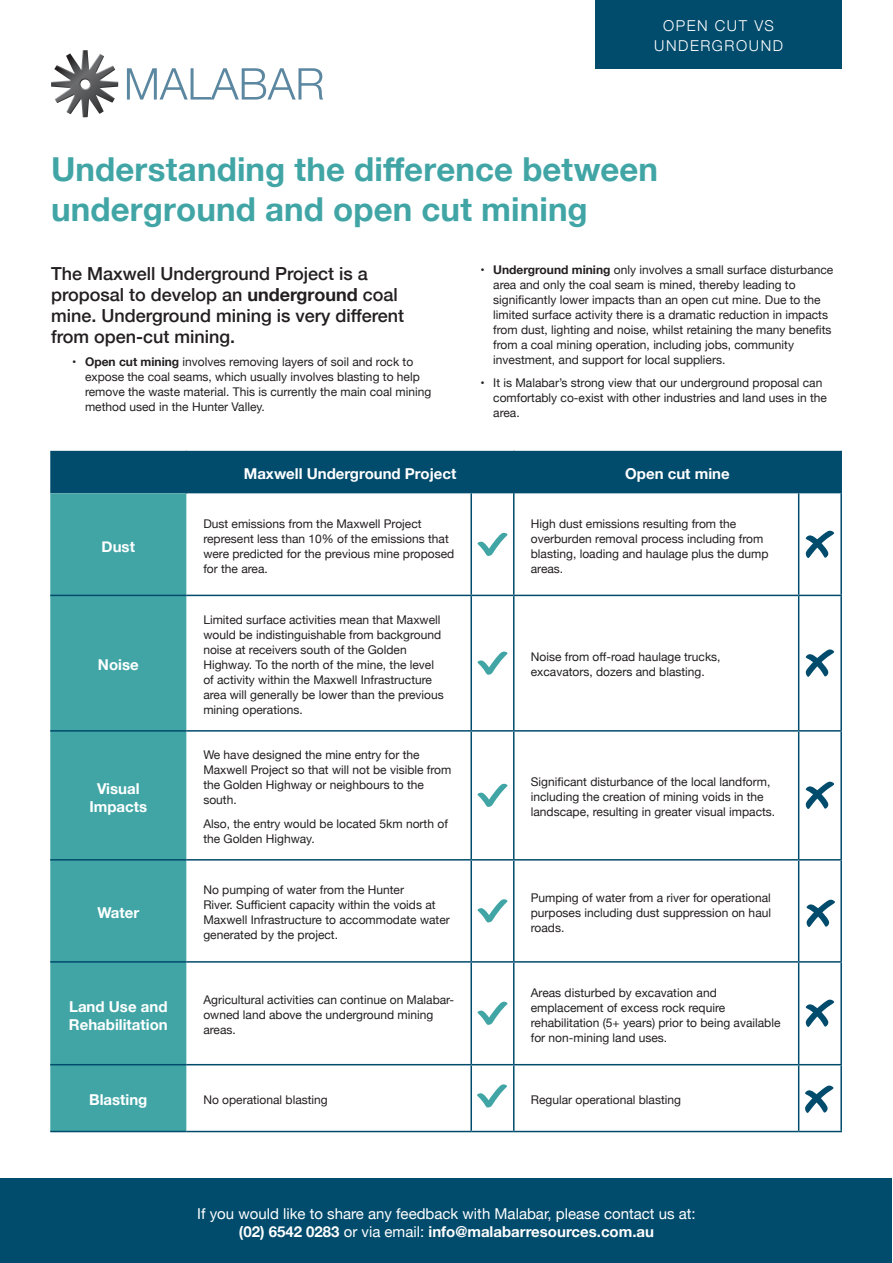
<style>
.page{position:relative;width:893px;height:1263px;background:#fff}
.page>*{position:absolute;margin:0;border:0;box-sizing:border-box;transform-origin:0 0}
.t1{font:700 33px/39.6px "Helvetica Neue";letter-spacing:.005em;color:#41a5a6}
.t2{font:500 18px/21px "Helvetica Neue";color:#231f20}
.t3{font:700 15px/18px "Helvetica Neue";color:#fff;text-align:center}
.t4{font:15px "Helvetica Neue";color:#fff}
.t5{font:300 15px/19.5px "Helvetica Neue";letter-spacing:.105em;color:#fff;text-align:center}
.t6{font:12px/15px "Helvetica Neue";color:#231f20}
.s1{font-weight:700}
.s2{font-weight:400}
</style>
<div class="page">
<div style="left:595px;top:0;width:247px;height:68px;background:#014b6c"></div>
<div style="left:50px;top:451px;width:790px;height:42px;background:#014b6c"></div>
<div style="left:50px;top:493px;width:136px;height:638px;background:#41a5a6"></div>
<hr style="left:186px;top:451px;width:1px;height:42px;background:#014b6c">
<hr style="left:513px;top:451px;width:1px;height:42px;background:#014b6c">
<hr style="left:840px;top:451px;width:2px;height:42px;background:#014b6c">
<hr style="left:50px;top:1064px;width:136px;height:1px;background:#014b6c">
<hr style="left:50px;top:1131px;width:136px;height:1px;background:#014b6c">
<hr style="left:470px;top:493px;width:2px;height:102px;background:#014b6c">
<hr style="left:513px;top:493px;width:1px;height:102px;background:#014b6c">
<hr style="left:470px;top:596px;width:2px;height:134px;background:#014b6c">
<hr style="left:513px;top:596px;width:1px;height:134px;background:#014b6c">
<hr style="left:470px;top:732px;width:2px;height:127px;background:#014b6c">
<hr style="left:513px;top:732px;width:1px;height:127px;background:#014b6c">
<hr style="left:470px;top:860px;width:2px;height:101px;background:#014b6c">
<hr style="left:513px;top:860px;width:1px;height:101px;background:#014b6c">
<hr style="left:470px;top:963px;width:2px;height:101px;background:#014b6c">
<hr style="left:513px;top:963px;width:1px;height:101px;background:#014b6c">
<hr style="left:186px;top:1064px;width:285px;height:1px;background:#014b6c">
<hr style="left:471px;top:1064px;width:43px;height:1px;background:#014b6c">
<hr style="left:470px;top:1065px;width:2px;height:66px;background:#014b6c">
<hr style="left:514px;top:1064px;width:285px;height:1px;background:#014b6c">
<hr style="left:513px;top:1065px;width:1px;height:66px;background:#014b6c">
<hr style="left:799px;top:1064px;width:43px;height:1px;background:#014b6c">
<hr style="left:186px;top:1131px;width:285px;height:1px;background:#014b6c">
<hr style="left:471px;top:1131px;width:43px;height:1px;background:#014b6c">
<hr style="left:514px;top:1131px;width:285px;height:1px;background:#014b6c">
<hr style="left:799px;top:1131px;width:43px;height:1px;background:#014b6c">
<hr style="left:798px;top:493px;width:1px;height:102px;background:#014b6c">
<hr style="left:840px;top:493px;width:2px;height:102px;background:#014b6c">
<hr style="left:50px;top:595px;width:136px;height:1px;background:#014b6c">
<hr style="left:186px;top:595px;width:285px;height:1px;background:#014b6c">
<hr style="left:471px;top:595px;width:43px;height:1px;background:#014b6c">
<hr style="left:514px;top:595px;width:285px;height:1px;background:#014b6c">
<hr style="left:799px;top:595px;width:43px;height:1px;background:#014b6c">
<hr style="left:798px;top:596px;width:1px;height:134px;background:#014b6c">
<hr style="left:840px;top:596px;width:2px;height:134px;background:#014b6c">
<hr style="left:50px;top:730px;width:136px;height:2px;background:#014b6c">
<hr style="left:186px;top:730px;width:285px;height:2px;background:#014b6c">
<hr style="left:471px;top:730px;width:43px;height:2px;background:#014b6c">
<hr style="left:514px;top:730px;width:285px;height:2px;background:#014b6c">
<hr style="left:799px;top:730px;width:43px;height:2px;background:#014b6c">
<hr style="left:798px;top:732px;width:1px;height:127px;background:#014b6c">
<hr style="left:840px;top:732px;width:2px;height:127px;background:#014b6c">
<hr style="left:50px;top:859px;width:136px;height:1px;background:#014b6c">
<hr style="left:186px;top:859px;width:285px;height:1px;background:#014b6c">
<hr style="left:471px;top:859px;width:43px;height:1px;background:#014b6c">
<hr style="left:514px;top:859px;width:285px;height:1px;background:#014b6c">
<hr style="left:799px;top:859px;width:43px;height:1px;background:#014b6c">
<hr style="left:798px;top:860px;width:1px;height:101px;background:#014b6c">
<hr style="left:840px;top:860px;width:2px;height:101px;background:#014b6c">
<hr style="left:50px;top:961px;width:136px;height:2px;background:#014b6c">
<hr style="left:186px;top:961px;width:285px;height:2px;background:#014b6c">
<hr style="left:471px;top:961px;width:43px;height:2px;background:#014b6c">
<hr style="left:514px;top:961px;width:285px;height:2px;background:#014b6c">
<hr style="left:799px;top:961px;width:43px;height:2px;background:#014b6c">
<hr style="left:798px;top:963px;width:1px;height:101px;background:#014b6c">
<hr style="left:840px;top:963px;width:2px;height:101px;background:#014b6c">
<hr style="left:798px;top:1065px;width:1px;height:66px;background:#014b6c">
<hr style="left:840px;top:1065px;width:2px;height:66px;background:#014b6c">
<svg style="left:477px;top:533px;width:30px;height:23px"></svg>
<svg style="left:805px;top:531px;width:29px;height:27px"></svg>
<svg style="left:477px;top:651px;width:30px;height:24px"></svg>
<svg style="left:805px;top:649px;width:30px;height:28px"></svg>
<svg style="left:477px;top:784px;width:30px;height:23px"></svg>
<svg style="left:805px;top:781px;width:30px;height:28px"></svg>
<svg style="left:477px;top:899px;width:30px;height:24px"></svg>
<svg style="left:477px;top:1002px;width:30px;height:23px"></svg>
<svg style="left:805px;top:999px;width:30px;height:28px"></svg>
<svg style="left:477px;top:1084px;width:30px;height:24px"></svg>
<svg style="left:805px;top:1085px;width:29px;height:28px"></svg>
<svg style="left:806px;top:900px;width:29px;height:27px"></svg>
<div style="left:1px;top:1179px;width:891px;height:84px;background:#014b6c"></div>
<svg style="left:127px;top:68px;width:196px;height:32px"></svg>
<img style="left:51px;top:50px;width:67px;height:67px">
<p class="t5" style="left:654px;top:15px;width:130px">OPEN CUT VS<br>UNDERGROUND</p>
<p class="t1" style="left:51px;top:150px;width:609px">Understanding the difference between underground and open cut mining</p>
<p class="t2" style="left:51px;top:261px;width:355px">The Maxwell Underground Project is a proposal to develop an <span class="s1">underground</span> coal mine. Underground mining is very different from open-cut mining.</p>
<p class="t6" style="left:85px;top:355px;width:348px;text-indent:-13px">• <span class="s1">Open cut mining</span> involves removing layers of soil and rock to expose the coal seams, which usually involves blasting to help remove the waste material. This is currently the main coal mining method used in the Hunter Valley.</p>
<p class="t6" style="left:493px;top:263px;width:342px;text-indent:-13px">• <span class="s1">Underground mining</span> only involves a small surface disturbance area and only the coal seam is mined, thereby leading to significantly lower impacts than an open cut mine. Due to the limited surface activity there is a dramatic reduction in impacts from dust, lighting and noise, whilst retaining the many benefits from a coal mining operation, including jobs, community investment, and support for local suppliers.</p>
<p class="t6" style="left:493px;top:376px;width:335px;text-indent:-13px">• It is Malabar’s strong view that our underground proposal can comfortably co-exist with other industries and land uses in the area.</p>
<p class="t3" style="left:102px;top:538px;width:35px">Dust</p>
<p class="t3" style="left:98px;top:656px;width:42px">Noise</p>
<p class="t3" style="left:89px;top:780px;width:59px">Visual<br>Impacts</p>
<p class="t3" style="left:97px;top:904px;width:43px">Water</p>
<p class="t3" style="left:244px;top:465px;width:214px">Maxwell Underground Project</p>
<p class="t3" style="left:625px;top:465px;width:106px">Open cut mine</p>
<p class="t6" style="left:203px;top:516px;width:252px">Dust emissions from the Maxwell Project represent less than 10% of the emissions that were predicted for the previous mine proposed for the area.</p>
<p class="t6" style="left:531px;top:516px;width:239px">High dust emissions resulting from the overburden removal process including from blasting, loading and haulage plus the dump areas.</p>
<p class="t6" style="left:203px;top:613px;width:242px">Limited surface activities mean that Maxwell would be indistinguishable from background noise at receivers south of the Golden Highway. To the north of the mine, the level of activity within the Maxwell Infrastructure area will generally be lower than the previous mining operations.</p>
<p class="t6" style="left:203px;top:748px;width:249px">We have designed the mine entry for the<br>Maxwell Project so that will not be visible from the Golden Highway or neighbours to the south.</p>
<p class="t6" style="left:203px;top:817px;width:246px">Also, the entry would be located 5km north of the Golden Highway.</p>
<p class="t6" style="left:531px;top:650px;width:191px">Noise from off-road haulage trucks, excavators, dozers and blasting.</p>
<p class="t6" style="left:531px;top:775px;width:246px">Significant disturbance of the local landform, including the creation of mining voids in the landscape, resulting in greater visual impacts.</p>
<p class="t6" style="left:203px;top:883px;width:248px">No pumping of water from the Hunter<br>River. Sufficient capacity within the voids at Maxwell Infrastructure to accommodate water generated by the project.</p>
<p class="t6" style="left:531px;top:890px;width:242px;text-align:justify">Pumping of water from a river for operational purposes including dust suppression on haul roads.</p>
<p class="t3" style="left:69px;top:998px;width:100px;text-align:left">Land Use and<br>Rehabilitation</p>
<p class="t6" style="left:203px;top:993px;width:252px">Agricultural activities can continue on Malabar&shy;owned land above the underground mining areas.</p>
<p class="t6" style="left:531px;top:985px;width:251px">Areas disturbed by excavation and emplacement of excess rock require rehabilitation (5+ years) prior to being available for non-mining land uses.</p>
<p class="t3" style="left:89px;top:1091px;width:60px">Blasting</p>
<p class="t6" style="left:203px;top:1093px;width:126px">No operational blasting</p>
<p class="t6" style="left:531px;top:1093px;width:152px">Regular operational blasting</p>
<p class="t4" style="left:197px;top:1203px;width:500px">If you would like to share any feedback with Malabar, please contact us at:</p>
<p class="t3" style="left:239px;top:1223px;width:417px">(02) 6542 0283 <span class="s2">or via email:</span> info@malabarresources.com.au</p>
</div>
